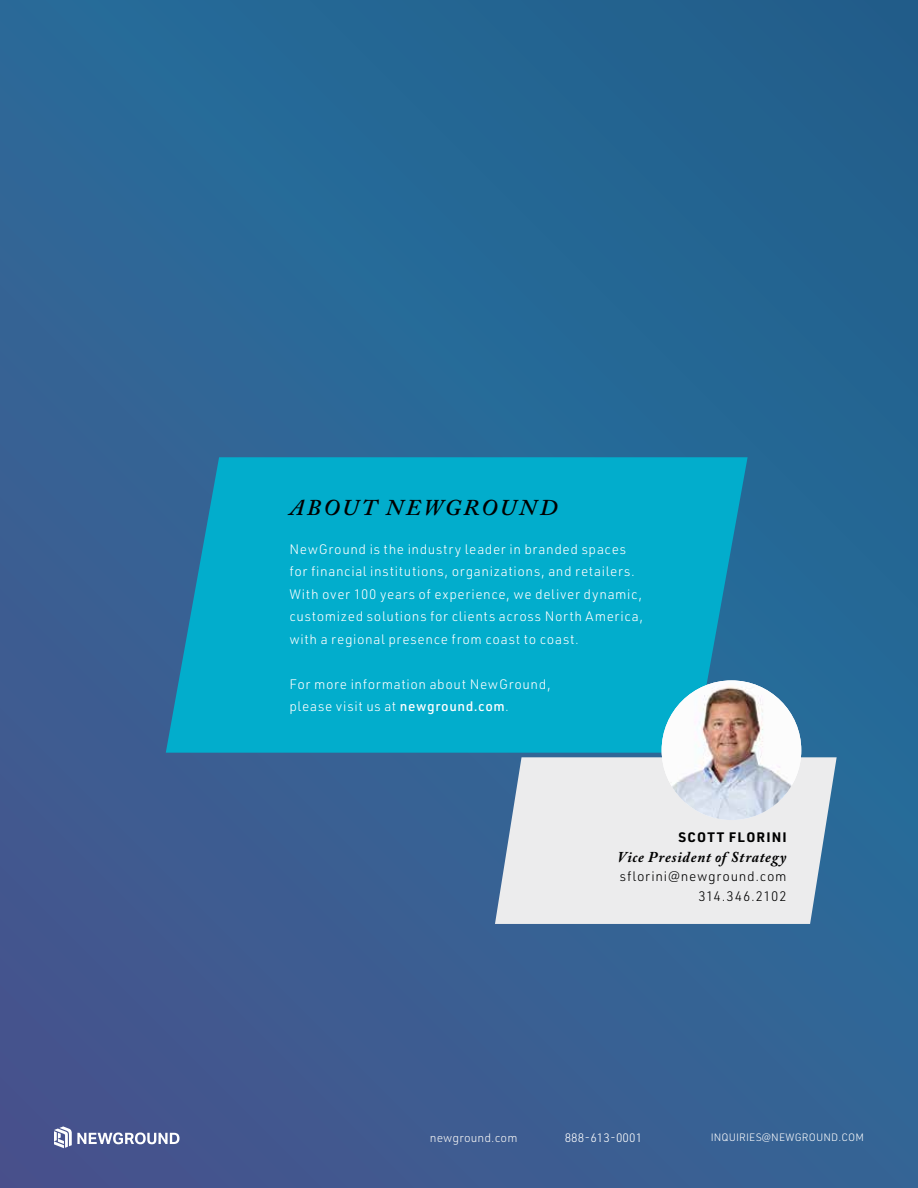
<style>
.page{position:relative;width:918px;height:1188px;background:#fff}
.page>*{position:absolute;margin:0;border:0;box-sizing:border-box;transform-origin:0 0}
.t1{font:italic 600 22.5px "Adobe Caslon Pro";letter-spacing:.105em;color:#000}
.t2{font:italic 700 15px "Adobe Caslon Pro";letter-spacing:.05em;color:#000}
.t3{font:300 13.5px/22.5px "URWDIN";letter-spacing:.045em;color:#fff}
.t4{font:300 13.5px/19.5px "URWDIN";letter-spacing:.055em;color:#000;text-align:right}
.t5{font:700 13.5px "URWDIN";letter-spacing:.095em;color:#000}
.t6{font:300 12px "URWDIN";letter-spacing:.01em;color:#f4f4f4}
.t7{font:300 12px "URWDIN";letter-spacing:.01em;color:#fff}
.t8{font:300 10.5px "URWDIN";letter-spacing:.01em;color:#fff}
.s1{font-weight:500}
</style>
<div class="page">
<div style="left:0;top:0;width:918px;height:1188px;background:linear-gradient(to bottom,#226995,#405c92)"></div>
<svg style="left:54px;top:1126px;width:126px;height:22px"></svg>
<svg style="left:495px;top:757px;width:342px;height:167px;background:#dbdfe5"></svg>
<svg style="left:166px;top:457px;width:582px;height:296px;background:#05a7c7"></svg>
<img style="left:662px;top:680px;width:139px;height:140px;border-radius:70px">
<h1 class="t1" style="left:290px;top:494px;width:269px">ABOUT NEWGROUND</h1>
<p class="t3" style="left:289px;top:537px;width:355px">NewGround is the industry leader in branded spaces for financial institutions, organizations, and retailers.<br>With over 100 years of experience, we deliver dynamic, customized solutions for clients across North America, with a regional presence from coast to coast.</p>
<p class="t3" style="left:289px;top:672px;width:263px">For more information about NewGround, please visit us at <span class="s1">newground.com</span>.</p>
<p class="t5" style="left:678px;top:828px;width:110px">SCOTT FLORINI</p>
<p class="t2" style="left:617px;top:848px;width:171px">Vice President of Strategy</p>
<p class="t4" style="left:620px;top:866px;width:168px">sflorini@newground.com<br>314.346.2102</p>
<p class="t6" style="left:430px;top:1130px;width:89px">newground.com</p>
<p class="t7" style="left:565px;top:1130px;width:79px">888-613-0001</p>
<p class="t8" style="left:711px;top:1131px;width:155px">INQUIRIES@NEWGROUND.COM</p>
</div>
